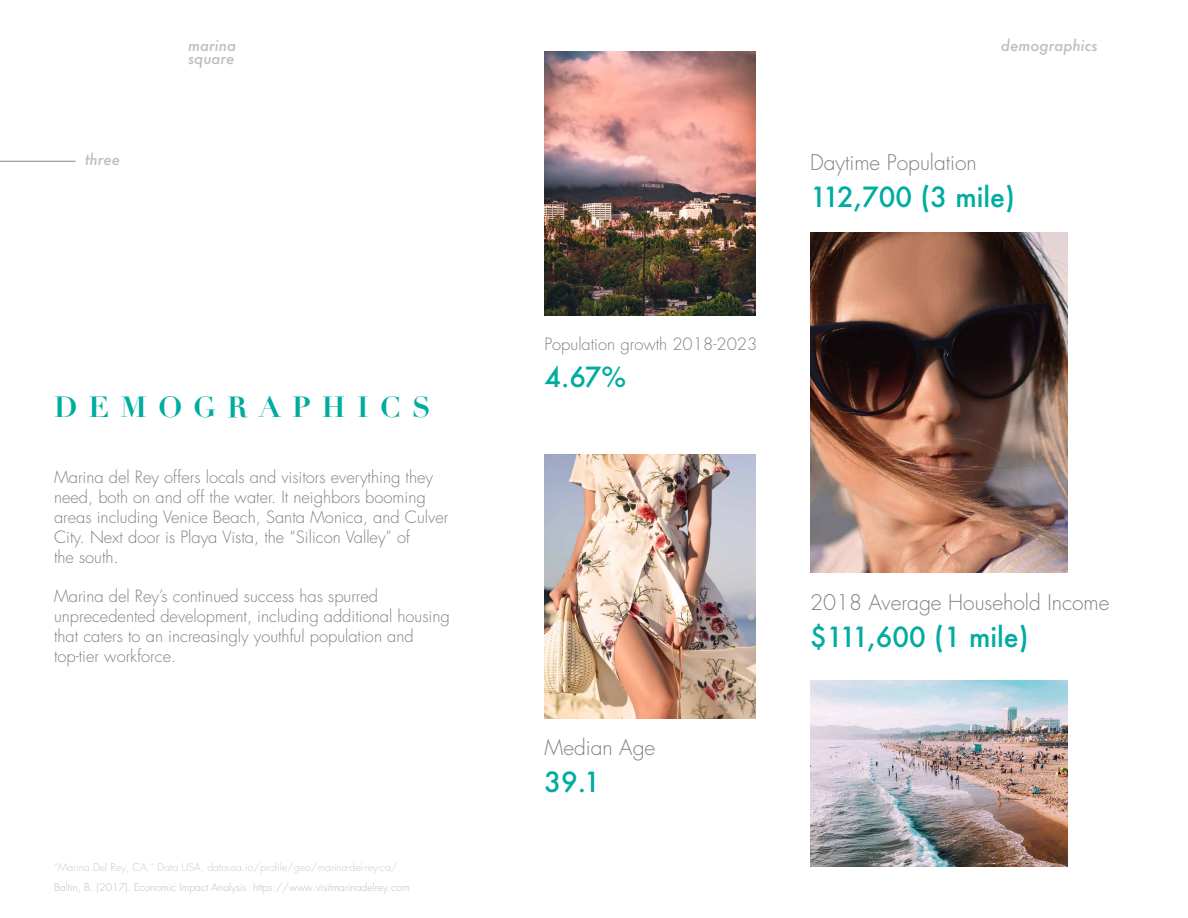
<style>
.page{position:relative;width:1188px;height:918px;background:#fff}
.page>*{position:absolute;margin:0;border:0;box-sizing:border-box;transform-origin:0 0}
.t1{font:700 28.5px "Didot";letter-spacing:.4em;color:#00aca1}
.t2{font:500 27px "Futura";color:#00aca1}
.t3{font:300 21px "Futura";color:#7e8383}
.t4{font:300 16.5px/19.8px "Futura";color:#7e8383}
.t5{font:italic 500 15px/13.5px "Futura";color:#bcbec0}
.t6{font:300 10.5px "Futura";color:#bcbec0}
.t7{font:300 10.5px "Futura";color:#d0c8c8}
</style>
<div class="page">
<img style="left:544px;top:52px;width:211px;height:264px">
<img style="left:810px;top:232px;width:257px;height:341px">
<img style="left:544px;top:454px;width:211px;height:264px">
<img style="left:810px;top:680px;width:257px;height:187px">
<hr style="left:0;top:161px;width:76px;height:1px;background:#7e8383">
<p class="t5" style="left:85px;top:153px;width:37px">three</p>
<p class="t5" style="left:188px;top:38px;width:49px">marina square</p>
<p class="t5" style="left:1001px;top:38px;width:98px">demographics</p>
<p class="t4" style="left:544px;top:334px;width:214px">Population growth 2018-2023</p>
<h2 class="t2" style="left:544px;top:359px;width:83px">4.67%</h2>
<p class="t3" style="left:810px;top:149px;width:168px">Daytime Population</p>
<h2 class="t2" style="left:810px;top:179px;width:207px">112,700 (3 mile)</h2>
<h1 class="t1" style="left:54px;top:389px;width:378px">DEMOGRAPHICS</h1>
<p class="t4" style="left:54px;top:468px;width:396px">Marina del Rey offers locals and visitors everything they need, both on and off the water. It neighbors booming areas including Venice Beach, Santa Monica, and Culver City. Next door is Playa Vista, the “Silicon Valley” of<br>the south.</p>
<p class="t4" style="left:54px;top:587px;width:397px">Marina del Rey’s continued success has spurred unprecedented development, including additional housing that caters to an increasingly youthful population and top-tier workforce.</p>
<p class="t7" style="left:54px;top:861px;width:348px">“Marina Del Rey, CA.” Data USA, datausa.io/profile/geo/marina-del-rey-ca/.</p>
<p class="t6" style="left:54px;top:881px;width:357px">Baltin, B. (2017). Economic Impact Analysis. https://www.visitmarinadelrey.com</p>
<p class="t3" style="left:544px;top:734px;width:112px">Median Age</p>
<h2 class="t2" style="left:544px;top:764px;width:58px">39.1</h2>
<p class="t3" style="left:810px;top:588px;width:301px">2018 Average Household Income</p>
<h2 class="t2" style="left:810px;top:618px;width:220px">$111,600 (1 mile)</h2>
</div>
